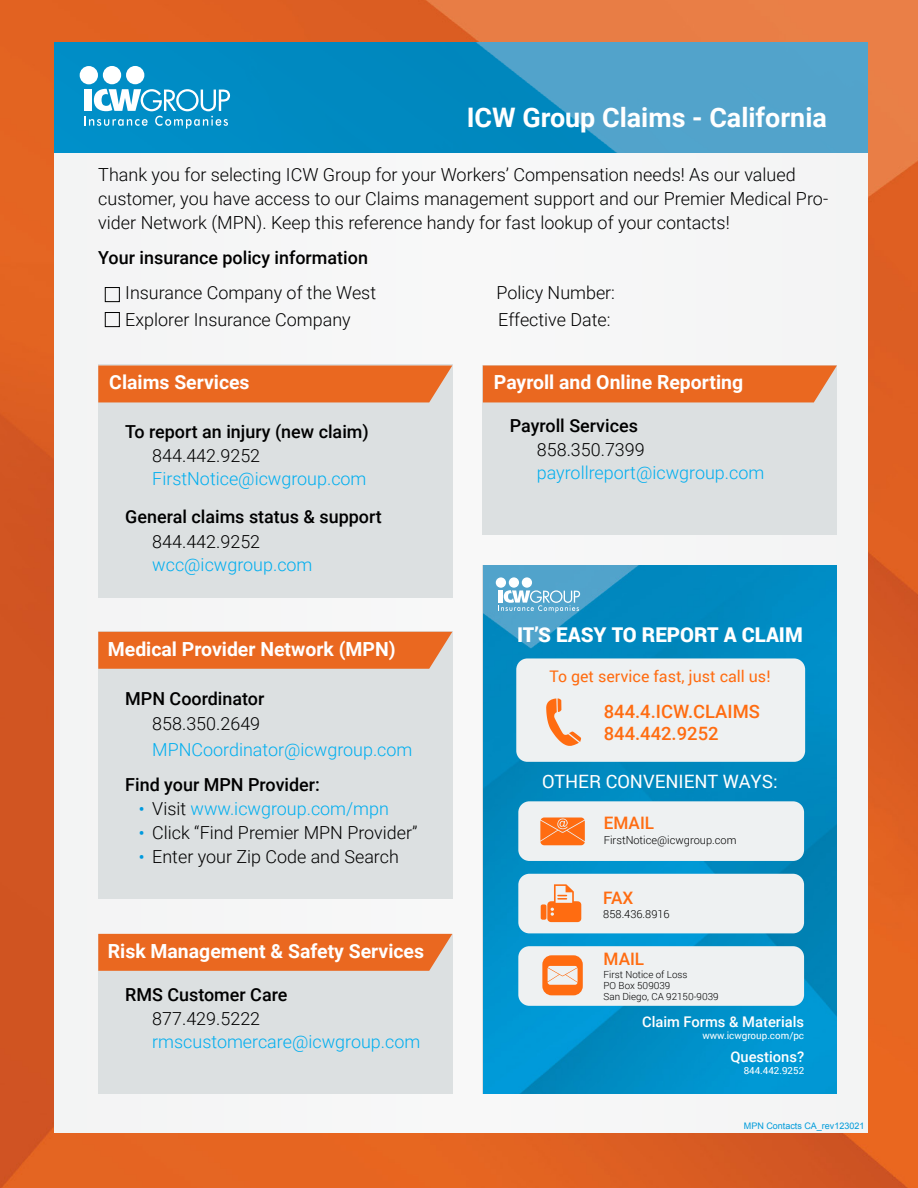
<style>
.page{position:relative;width:918px;height:1188px;background:#fff}
.page>*{position:absolute;margin:0;border:0;box-sizing:border-box;transform-origin:0 0}
.t1{font:700 26.85px "Roboto";color:#fff}
.t2{font:900 20.4px "Roboto";color:#fff}
.t3{font:700 19.5px "Roboto";color:#fff}
.t4{font:500 18.45px/22px "Roboto";color:#ff6c11}
.t5{font:18.45px "Roboto";color:#fff}
.t6{font:300 18px/23.9px "Roboto";color:#000}
.t7{font:500 18px "Roboto";color:#000}
.t8{font:300 18px "Roboto";color:#00aeef}
.t9{font:500 17.25px "Roboto";color:#ff6c11}
.t10{font:15.9px "Roboto";color:#ff6c11}
.t11{font:500 14.7px "Roboto";color:#fff}
.t12{font:300 11.1px "Roboto";color:#000}
.t13{font:300 9.75px/11.1px "Roboto";color:#000}
.t14{font:9.75px "Roboto";color:#fff}
.t15{font:9px "Arial";color:#009bda}
.s1{font-weight:500;font-size:16.5px;color:#009ade}
.s2{color:#000}
</style>
<div class="page">
<img style="left:0;top:0;width:918px;height:1188px">
<div style="left:54px;top:42px;width:813px;height:1090px;background:#f5f6f6"></div>
<img style="left:54px;top:42px;width:813px;height:110px">
<div style="left:98px;top:365px;width:354px;height:233px;background:#dce0e1"></div>
<div style="left:126px;top:66px;width:18px;height:18px;background:#fff;border-radius:50%"></div>
<div style="left:103px;top:66px;width:18px;height:18px;background:#fff;border-radius:50%"></div>
<div style="left:80px;top:66px;width:18px;height:18px;background:#fff;border-radius:50%"></div>
<svg style="left:84px;top:89px;width:146px;height:40px"></svg>
<img style="left:483px;top:565px;width:354px;height:529px">
<div style="left:522px;top:577px;width:10px;height:11px;background:#fff;border-radius:50%"></div>
<div style="left:509px;top:577px;width:10px;height:11px;background:#fff;border-radius:50%"></div>
<div style="left:496px;top:577px;width:10px;height:11px;background:#fff;border-radius:50%"></div>
<svg style="left:498px;top:590px;width:82px;height:22px"></svg>
<div style="left:518px;top:801px;width:286px;height:60px;background:#eef1f2;border-radius:11px"></div>
<div style="left:518px;top:874px;width:286px;height:59px;background:#eef1f2;border-radius:11px"></div>
<div style="left:518px;top:946px;width:286px;height:60px;background:#eef1f2;border-radius:11px"></div>
<div style="left:516px;top:658px;width:289px;height:104px;background:#eef1f2;border-radius:11px"></div>
<svg style="left:541px;top:884px;width:40px;height:38px"></svg>
<svg style="left:546px;top:698px;width:35px;height:48px"></svg>
<div style="left:542px;top:955px;width:41px;height:40px;background:#ff6c11;border-radius:9px"></div>
<svg style="left:548px;top:966px;width:30px;height:19px"></svg>
<svg style="left:540px;top:818px;width:45px;height:27px"></svg>
<div style="left:98px;top:366px;width:354px;height:36px;background:#ea6820"></div>
<div style="left:98px;top:632px;width:354px;height:267px;background:#dce0e1"></div>
<div style="left:98px;top:632px;width:354px;height:37px;background:#ea6820"></div>
<div style="left:98px;top:934px;width:354px;height:160px;background:#dce0e1"></div>
<div style="left:98px;top:934px;width:354px;height:37px;background:#ea6820"></div>
<div style="left:483px;top:366px;width:354px;height:169px;background:#dce0e1"></div>
<div style="left:483px;top:366px;width:354px;height:36px;background:#ea6820"></div>
<div style="left:105px;top:287px;width:15px;height:15px;border:1px solid #000"></div>
<div style="left:105px;top:312px;width:15px;height:15px;border:1px solid #000"></div>
<h1 class="t1" style="left:467px;top:98px;width:362px">ICW Group Claims - California</h1>
<p class="t6" style="left:98px;top:162px;width:731px">Thank you for selecting ICW Group for your Workers’ Compensation needs! As our valued customer, you have access to our Claims management support and our Premier Medical Pro&shy;vider Network (MPN). Keep this reference handy for fast lookup of your contacts!</p>
<p class="t7" style="left:98px;top:245px;width:271px">Your insurance policy information</p>
<p class="t6" style="left:125px;top:280px;width:252px">Insurance Company of the West</p>
<p class="t6" style="left:497px;top:280px;width:120px">Policy Number:</p>
<p class="t6" style="left:125px;top:307px;width:227px">Explorer Insurance Company</p>
<p class="t6" style="left:498px;top:307px;width:114px">Effective Date:</p>
<p class="t3" style="left:109px;top:369px;width:142px">Claims Services</p>
<p class="t7" style="left:125px;top:419px;width:245px">To report an injury (new claim)</p>
<p class="t6" style="left:152px;top:443px;width:109px">844.442.9252</p>
<p class="t8" style="left:152px;top:466px;width:216px">FirstNotice@icwgroup.com</p>
<p class="t7" style="left:125px;top:504px;width:258px">General claims status &amp; support</p>
<p class="t6" style="left:152px;top:529px;width:109px">844.442.9252</p>
<p class="t8" style="left:152px;top:552px;width:162px">wcc@icwgroup.com</p>
<p class="t3" style="left:108px;top:635px;width:289px">Medical Provider Network (MPN)</p>
<p class="t7" style="left:125px;top:686px;width:141px">MPN Coordinator</p>
<p class="t6" style="left:152px;top:711px;width:109px">858.350.2649</p>
<p class="t8" style="left:152px;top:737px;width:262px">MPNCoordinator@icwgroup.com</p>
<p class="t7" style="left:125px;top:772px;width:196px">Find your MPN Provider:</p>
<p class="t8" style="left:139px;top:796px;width:252px"><span class="s1">•</span> <span class="s2">Visit</span> www.icwgroup.com/mpn</p>
<p class="t6" style="left:139px;top:820px;width:280px"><span class="s1">•</span> Click “Find Premier MPN Provider”</p>
<p class="t6" style="left:139px;top:844px;width:262px"><span class="s1">•</span> Enter your Zip Code and Search</p>
<p class="t3" style="left:108px;top:937px;width:318px">Risk Management &amp; Safety Services</p>
<p class="t7" style="left:125px;top:982px;width:164px">RMS Customer Care</p>
<p class="t6" style="left:152px;top:1006px;width:109px">877.429.5222</p>
<p class="t8" style="left:152px;top:1029px;width:270px">rmscustomercare@icwgroup.com</p>
<p class="t3" style="left:494px;top:369px;width:251px">Payroll and Online Reporting</p>
<p class="t7" style="left:510px;top:413px;width:130px">Payroll Services</p>
<p class="t6" style="left:537px;top:437px;width:109px">858.350.7399</p>
<p class="t8" style="left:537px;top:460px;width:229px">payrollreport@icwgroup.com</p>
<p class="t2" style="left:517px;top:620px;width:287px">IT’S EASY TO REPORT A CLAIM</p>
<p class="t10" style="left:549px;top:665px;width:223px">To get service fast, just call us!</p>
<p class="t4" style="left:604px;top:699px;width:158px">844.4.ICW.CLAIMS<br>844.442.9252</p>
<p class="t5" style="left:542px;top:768px;width:237px">OTHER CONVENIENT WAYS:</p>
<p class="t9" style="left:604px;top:811px;width:52px">EMAIL</p>
<p class="t12" style="left:604px;top:832px;width:134px">FirstNotice@icwgroup.com</p>
<p class="t9" style="left:603px;top:885px;width:32px">FAX</p>
<p class="t12" style="left:603px;top:907px;width:68px">858.436.8916</p>
<p class="t9" style="left:604px;top:947px;width:42px">MAIL</p>
<p class="t13" style="left:604px;top:968px;width:117px">First Notice of Loss<br>PO Box 509039<br>San Diego, CA 92150-9039</p>
<p class="t11" style="left:642px;top:1012px;width:164px">Claim Forms &amp; Materials</p>
<p class="t14" style="left:702px;top:1029px;width:103px">www.icwgroup.com/pc</p>
<p class="t11" style="left:730px;top:1047px;width:75px">Questions?</p>
<p class="t14" style="left:744px;top:1064px;width:62px">844.442.9252</p>
<p class="t15" style="left:744px;top:1120px;width:122px">MPN Contacts CA_rev123021</p>
</div>
